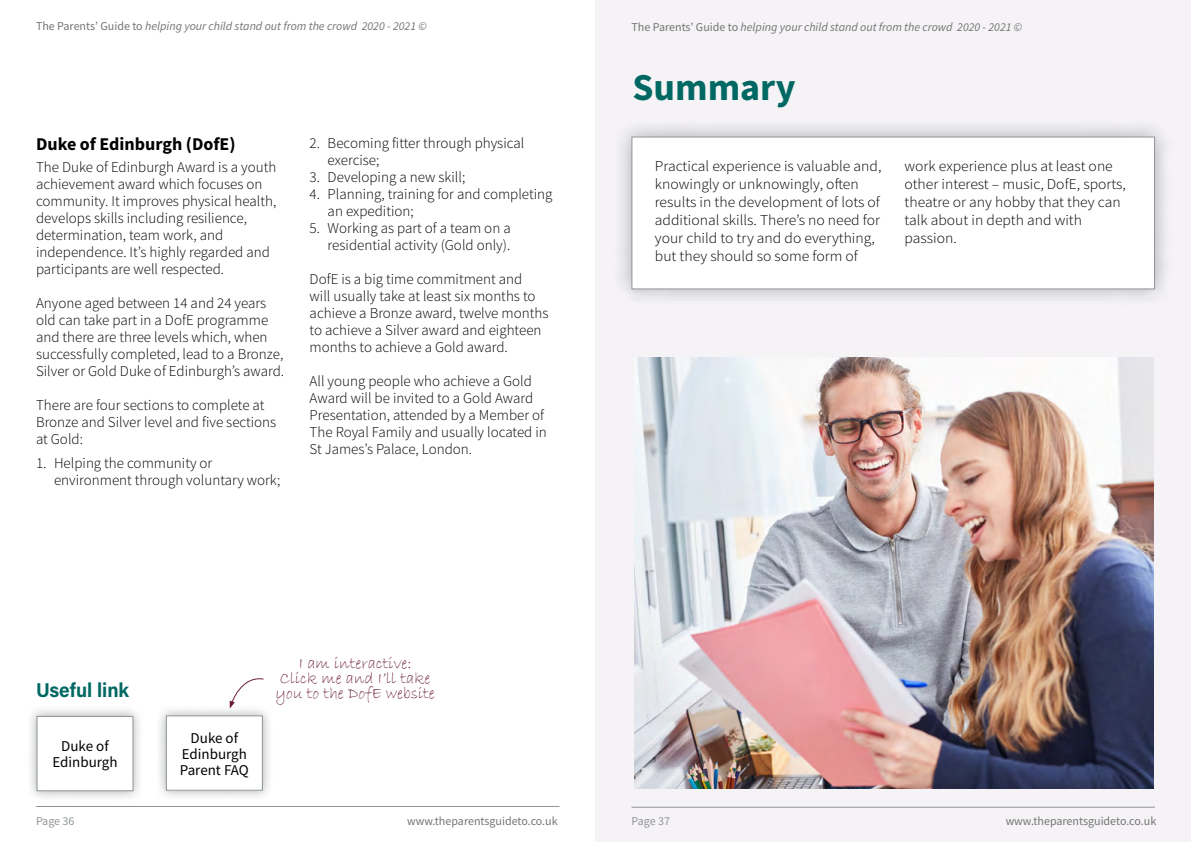
<style>
.page{position:relative;width:1191px;height:842px;background:#fff}
.page>*{position:absolute;margin:0;border:0;box-sizing:border-box;transform-origin:0 0}
.t1{font:700 38px "Source Sans Pro";color:#006862}
.t2{font:700 20px "Acumin Pro";color:#006862;scale:.95 1}
.t3{font:700 18px "Source Sans Pro";color:#000}
.t4{font:17px/15px "Bradley Hand ITC";color:#6b1d38;text-align:center}
.t5{font:300 15px/17px "Source Sans Pro";color:#000}
.t6{font:300 15px/18px "Source Sans Pro";color:#000;scale:1.04 1}
.t7{font:15px/16px "Source Sans Pro";color:#000;text-align:center}
.t8{font:italic 12px "Source Sans Pro";color:#757474}
.t9{font:12px "Source Sans Pro";color:#757474}
.t10{font:12px "Source Sans Pro";letter-spacing:-.005em;color:#919598}
.s1{font-style:normal}
</style>
<div class="page">
<div style="left:595px;top:1px;width:596px;height:841px;background:#f5f3f6"></div>
<hr style="left:631px;top:807px;width:524px;height:1px;background:#919598">
<div style="left:613px;top:119px;width:559px;height:189px;background:#919598;opacity:.75"></div>
<div style="left:632px;top:137px;width:522px;height:152px;background:#fff"></div>
<div style="left:631px;top:137px;width:523px;height:152px;border:1px solid #919598"></div>
<img style="left:634px;top:357px;width:519px;height:431px">
<hr style="left:36px;top:806px;width:523px;height:1px;background:#919598">
<div style="left:26px;top:705px;width:118px;height:97px;background:#919598;opacity:.75"></div>
<div style="left:37px;top:716px;width:96px;height:75px;background:#fff"></div>
<div style="left:36px;top:716px;width:97px;height:75px;border:1px solid #919598"></div>
<div style="left:155px;top:705px;width:118px;height:96px;background:#919598;opacity:.75"></div>
<div style="left:166px;top:716px;width:96px;height:74px;background:#fff"></div>
<div style="left:166px;top:715px;width:97px;height:76px;border:1px solid #919598"></div>
<svg style="left:230px;top:678px;width:35px;height:30px"></svg>
<p class="t8" style="left:36px;top:18px;width:392px"><span class="s1">The Parents’ Guide to</span> helping your child stand out from the crowd 2020 - 2021 ©</p>
<p class="t3" style="left:36px;top:132px;width:201px">Duke of Edinburgh (DofE)</p>
<p class="t5" style="left:36px;top:159px;width:242px">The Duke of Edinburgh Award is a youth achievement award which focuses on community. It improves physical health, develops skills including resilience, determination, team work, and independence. It’s highly regarded and participants are well respected.</p>
<p class="t5" style="left:36px;top:295px;width:250px">Anyone aged between 14 and 24 years old can take part in a DofE programme and there are three levels which, when successfully completed, lead to a Bronze, Silver or Gold Duke of Edinburgh’s award.</p>
<p class="t5" style="left:36px;top:397px;width:242px">There are four sections to complete at<br>Bronze and Silver level and five sections at Gold:</p>
<p class="t5" style="left:54px;top:455px;width:228px;text-indent:-18px">1. Helping the community or environment through voluntary work;</p>
<p class="t5" style="left:328px;top:135px;width:198px;text-indent:-18px">2. Becoming fitter through physical exercise;</p>
<p class="t5" style="left:310px;top:169px;width:157px">3. Developing a new skill;</p>
<p class="t5" style="left:328px;top:185px;width:226px;text-indent:-18px">4. Planning, training for and completing an expedition;</p>
<p class="t5" style="left:310px;top:219px;width:202px;text-align:right">5. Working as part of a team on a residential activity (Gold only).</p>
<p class="t5" style="left:310px;top:270px;width:240px">DofE is a big time commitment and<br>will usually take at least six months to achieve a Bronze award, twelve months to achieve a Silver award and eighteen months to achieve a Gold award.</p>
<p class="t5" style="left:310px;top:372px;width:239px">All young people who achieve a Gold Award will be invited to a Gold Award Presentation, attended by a Member of The Royal Family and usually located in St James’s Palace, London.</p>
<h2 class="t2" style="left:36px;top:676px;width:100px">Useful link</h2>
<p class="t7" style="left:52px;top:738px;width:67px">Duke of<br>Edinburgh</p>
<p class="t7" style="left:180px;top:730px;width:71px">Duke of<br>Edinburgh<br>Parent FAQ</p>
<p class="t4" style="left:275px;top:656px;width:161px">I am interactive:<br>Click me and I’ll take you to the DofE website</p>
<p class="t10" style="left:36px;top:813px;width:40px">Page 36</p>
<p class="t9" style="left:407px;top:813px;width:152px">www.theparentsguideto.co.uk</p>
<p class="t8" style="left:631px;top:19px;width:392px"><span class="s1">The Parents’ Guide to</span> helping your child stand out from the crowd 2020 - 2021 ©</p>
<p class="t8" style="left:962px;top:18px;width:66px">2020 - 2021 ©</p>
<h1 class="t1" style="left:632px;top:62px;width:165px">Summary</h1>
<p class="t6" style="left:655px;top:157px;width:219px">Practical experience is valuable and, knowingly or unknowingly, often results in the development of lots of additional skills. There’s no need for your child to try and do everything, but they should so some form of</p>
<p class="t6" style="left:904px;top:157px;width:214px">work experience plus at least one other interest – music, DofE, sports, theatre or any hobby that they can talk about in depth and with passion.</p>
<p class="t10" style="left:631px;top:813px;width:40px">Page 37</p>
<p class="t9" style="left:1005px;top:814px;width:152px">www.theparentsguideto.co.uk</p>
</div>
